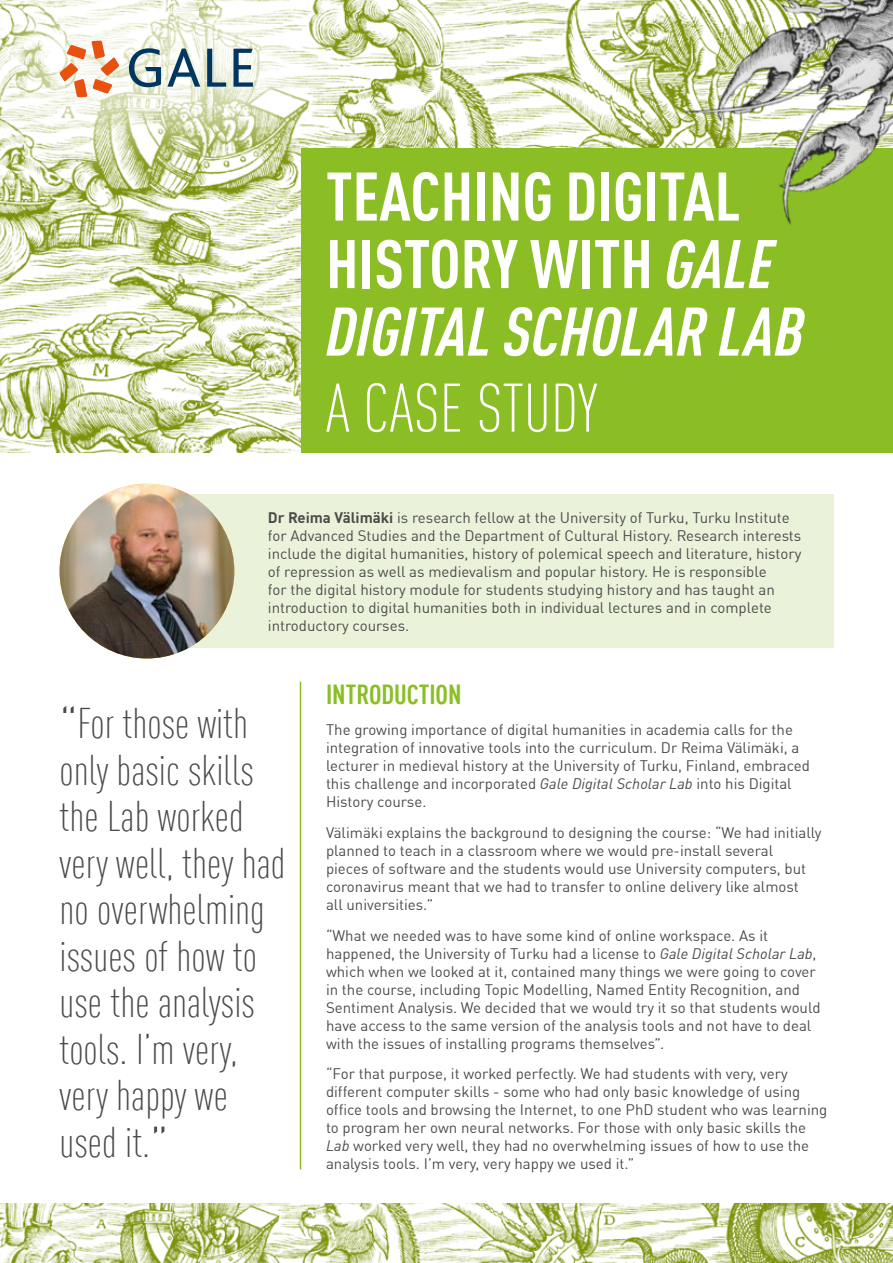
<style>
.page{position:relative;width:893px;height:1263px;background:#fff}
.page>*{position:absolute;margin:0;border:0;box-sizing:border-box;transform-origin:0 0}
.t1{font:700 condensed 67.5px/67.5px "DIN Offc";color:#fff}
.t2{font:300 condensed 67.5px "DIN Offc";color:#fff}
.t3{font:300 condensed 42px/46.5px "DIN Offc";color:#4b4b4a}
.t4{font:700 condensed 27px "DIN Offc";color:#8abe24}
.t5{font:15px/18px "DIN Offc";color:#4b4b4a}
.s1{font-style:italic}
.s2{font-weight:700}
.s3{font-size:57px}
</style>
<div class="page">
<img style="left:0;top:0;width:662px;height:453px">
<div style="left:0;top:0;width:355px;height:199px;background:#fff;opacity:.69"></div>
<svg style="left:60px;top:41px;width:59px;height:56px"></svg>
<svg style="left:129px;top:48px;width:32px;height:39px"></svg>
<svg style="left:167px;top:49px;width:33px;height:38px"></svg>
<svg style="left:207px;top:49px;width:19px;height:38px"></svg>
<svg style="left:233px;top:49px;width:20px;height:38px"></svg>
<div style="left:132px;top:494px;width:701px;height:154px;background:#ebf2da"></div>
<img style="left:60px;top:484px;width:174px;height:174px;border-radius:87px">
<hr style="left:300px;top:682px;width:1px;height:487px;background:#8abe24">
<img style="left:0;top:1203px;width:893px;height:60px">
<div style="left:301px;top:148px;width:592px;height:305px;background:#8abe24"></div>
<img style="left:662px;top:0;width:231px;height:225px">
<h1 class="t1" style="left:326px;top:162px;width:480px">TEACHING DIGITAL<br>HISTORY WITH <span class="s1">GALE<br>DIGITAL SCHOLAR LAB</span></h1>
<h1 class="t2" style="left:326px;top:369px;width:273px">A CASE STUDY</h1>
<p class="t5" style="left:268px;top:508px;width:535px"><span class="s2">Dr Reima Välimäki</span> is research fellow at the University of Turku, Turku Institute for Advanced Studies and the Department of Cultural History. Research interests include the digital humanities, history of polemical speech and literature, history of repression as well as medievalism and popular history. He is responsible<br>for the digital history module for students studying history and has taught an introduction to digital humanities both in individual lectures and in complete introductory courses.</p>
<h2 class="t3" style="left:60px;top:700px;width:227px"><span class="s3">“</span>For those with only basic skills the Lab worked very well, they had no overwhelming issues of how to use the analysis tools. I’m very, very happy we used it.<span class="s3">”</span></h2>
<h3 class="t4" style="left:326px;top:678px;width:137px">INTRODUCTION</h3>
<p class="t5" style="left:326px;top:721px;width:486px">The growing importance of digital humanities in academia calls for the integration of innovative tools into the curriculum. Dr Reima Välimäki, a lecturer in medieval history at the University of Turku, Finland, embraced this challenge and incorporated <span class="s1">Gale Digital Scholar Lab</span> into his Digital History course.</p>
<p class="t5" style="left:326px;top:823px;width:497px">Välimäki explains the background to designing the course: “We had initially planned to teach in a classroom where we would pre-install several<br>pieces of software and the students would use University computers, but coronavirus meant that we had to transfer to online delivery like almost<br>all universities.”</p>
<p class="t5" style="left:326px;top:926px;width:496px">“What we needed was to have some kind of online workspace. As it happened, the University of Turku had a license to <span class="s1">Gale Digital Scholar Lab</span>, which when we looked at it, contained many things we were going to cover in the course, including Topic Modelling, Named Entity Recognition, and Sentiment Analysis. We decided that we would try it so that students would have access to the same version of the analysis tools and not have to deal with the issues of installing programs themselves”.</p>
<p class="t5" style="left:326px;top:1065px;width:503px">“For that purpose, it worked perfectly. We had students with very, very different computer skills - some who had only basic knowledge of using office tools and browsing the Internet, to one PhD student who was learning to program her own neural networks. For those with only basic skills the <span class="s1">Lab</span> worked very well, they had no overwhelming issues of how to use the analysis tools. I’m very, very happy we used it.”</p>
</div>
